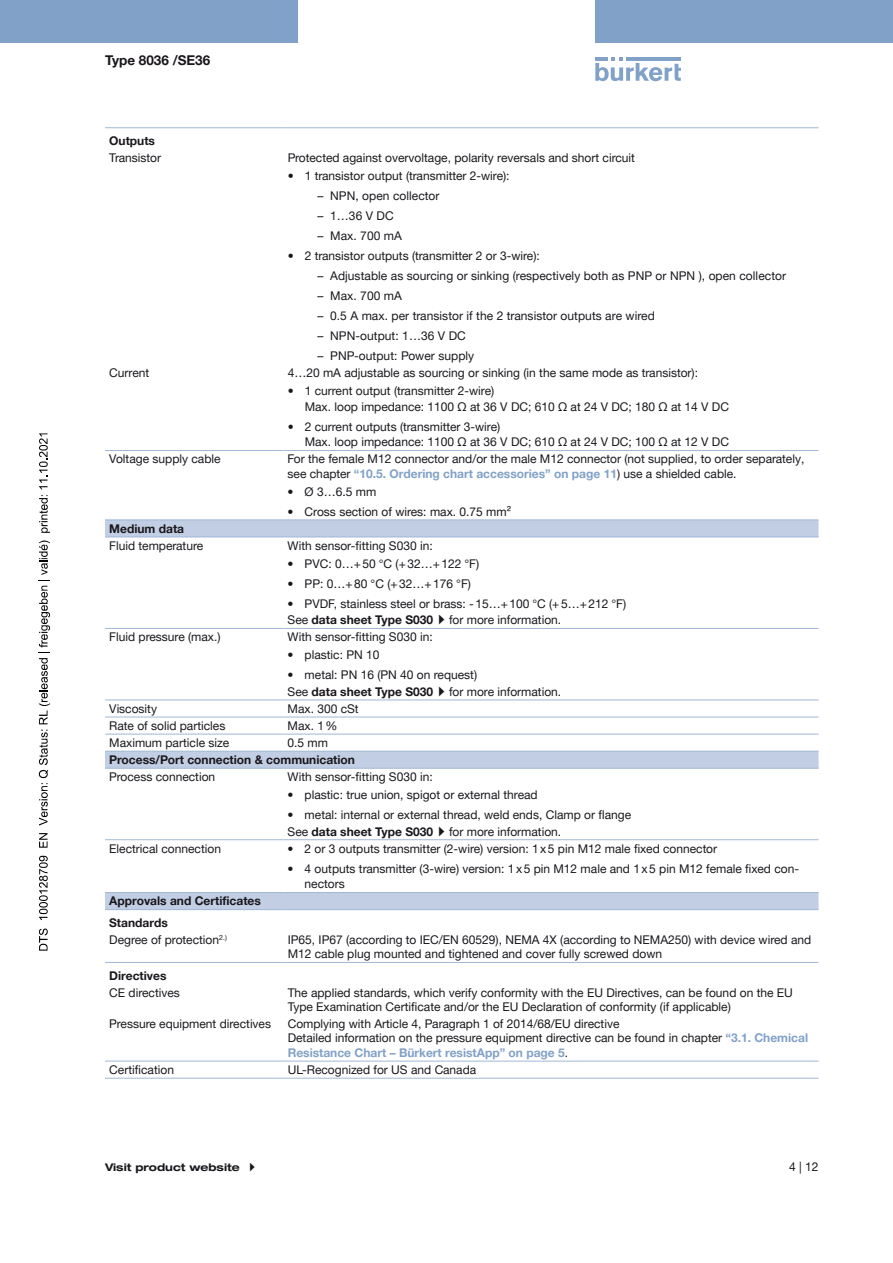
<style>
.page{position:relative;width:893px;height:1263px;background:#fff}
.page>*{position:absolute;margin:0;border:0;box-sizing:border-box;transform-origin:0 0}
.t1{font:700 13.5px "Helvetica Neue LTW1 G";color:#1a171c}
.t2{font:12px/14.4px "Helvetica Neue LTW1 G";color:#1a171c}
.t3{font:700 12px/21.3px "Helvetica Neue LTW1 G";color:#1a171c}
.t4{font:700 expanded 10.5px "Helvetica Neue LTW1 G";color:#1a171c}
.s1{font-weight:700;color:#81a1c8}
.s2{font-weight:700}
</style>
<div class="page">
<svg style="left:595px;top:57px;width:86px;height:24px"></svg>
<hr style="left:626px;top:57px;width:55px;height:4px;background:#81a1c8">
<div style="left:0;top:0;width:298px;height:42px;background:#81a1c8"></div>
<div style="left:595px;top:0;width:298px;height:42px;background:#81a1c8"></div>
<svg style="left:105px;top:521px;width:714px;height:388px"></svg>
<hr style="left:105px;top:1061px;width:178px;height:1px;background:#a1b7d6">
<hr style="left:283px;top:1061px;width:536px;height:1px;background:#a1b7d6">
<hr style="left:105px;top:700px;width:178px;height:1px;background:#a1b7d6">
<hr style="left:283px;top:700px;width:536px;height:1px;background:#a1b7d6">
<hr style="left:105px;top:751px;width:178px;height:1px;background:#a1b7d6">
<hr style="left:283px;top:751px;width:536px;height:1px;background:#a1b7d6">
<hr style="left:105px;top:768px;width:178px;height:1px;background:#a1b7d6">
<hr style="left:283px;top:768px;width:536px;height:1px;background:#a1b7d6">
<hr style="left:105px;top:520px;width:178px;height:1px;background:#a1b7d6">
<hr style="left:283px;top:520px;width:536px;height:1px;background:#a1b7d6">
<hr style="left:105px;top:537px;width:178px;height:1px;background:#a1b7d6">
<hr style="left:283px;top:537px;width:536px;height:1px;background:#a1b7d6">
<hr style="left:105px;top:892px;width:178px;height:1px;background:#a1b7d6">
<hr style="left:283px;top:892px;width:536px;height:1px;background:#a1b7d6">
<hr style="left:105px;top:909px;width:178px;height:1px;background:#a1b7d6">
<hr style="left:283px;top:909px;width:536px;height:1px;background:#a1b7d6">
<hr style="left:105px;top:1078px;width:178px;height:1px;background:#a1b7d6">
<hr style="left:283px;top:1078px;width:536px;height:1px;background:#a1b7d6">
<hr style="left:105px;top:962px;width:178px;height:1px;background:#a1b7d6">
<hr style="left:283px;top:962px;width:536px;height:1px;background:#a1b7d6">
<hr style="left:105px;top:450px;width:178px;height:1px;background:#a1b7d6">
<hr style="left:283px;top:450px;width:536px;height:1px;background:#a1b7d6">
<hr style="left:105px;top:127px;width:178px;height:1px;background:#a1b7d6">
<hr style="left:283px;top:127px;width:536px;height:1px;background:#a1b7d6">
<hr style="left:105px;top:628px;width:178px;height:1px;background:#a1b7d6">
<hr style="left:283px;top:628px;width:536px;height:1px;background:#a1b7d6">
<hr style="left:105px;top:717px;width:178px;height:1px;background:#a1b7d6">
<hr style="left:283px;top:717px;width:536px;height:1px;background:#a1b7d6">
<hr style="left:105px;top:734px;width:178px;height:1px;background:#a1b7d6">
<hr style="left:283px;top:734px;width:536px;height:1px;background:#a1b7d6">
<hr style="left:105px;top:839px;width:178px;height:1px;background:#a1b7d6">
<hr style="left:283px;top:839px;width:536px;height:1px;background:#a1b7d6">
<svg style="left:39px;top:928px;width:9px;height:23px"></svg>
<svg style="left:39px;top:856px;width:9px;height:64px"></svg>
<svg style="left:39px;top:833px;width:9px;height:15px"></svg>
<svg style="left:39px;top:540px;width:11px;height:285px"></svg>
<svg style="left:39px;top:495px;width:11px;height:38px"></svg>
<svg style="left:39px;top:433px;width:9px;height:56px"></svg>
<svg style="left:439px;top:615px;width:5px;height:10px"></svg>
<svg style="left:439px;top:686px;width:5px;height:10px"></svg>
<svg style="left:439px;top:826px;width:5px;height:10px"></svg>
<p class="t1" style="left:105px;top:52px;width:107px">Type 8036 /SE36</p>
<p class="t3" style="left:109px;top:130px;width:47px">Outputs</p>
<p class="t2" style="left:109px;top:150px;width:53px">Transistor</p>
<p class="t2" style="left:288px;top:150px;width:349px">Protected against overvoltage, polarity reversals and short circuit</p>
<p class="t2" style="left:288px;top:168px;width:223px">• 1 transistor output (transmitter 2-wire):</p>
<p class="t2" style="left:317px;top:188px;width:124px">– NPN, open collector</p>
<p class="t2" style="left:317px;top:208px;width:78px">– 1…36 V DC</p>
<p class="t2" style="left:317px;top:228px;width:86px">– Max. 700 mA</p>
<p class="t2" style="left:288px;top:248px;width:254px">• 2 transistor outputs (transmitter 2 or 3-wire):</p>
<p class="t2" style="left:317px;top:268px;width:470px">– Adjustable as sourcing or sinking (respectively both as PNP or NPN ), open collector</p>
<p class="t2" style="left:317px;top:288px;width:86px">– Max. 700 mA</p>
<p class="t2" style="left:317px;top:308px;width:339px">– 0.5 A max. per transistor if the 2 transistor outputs are wired</p>
<p class="t2" style="left:317px;top:328px;width:150px">– NPN-output: 1…36 V DC</p>
<p class="t2" style="left:317px;top:348px;width:158px">– PNP-output: Power supply</p>
<p class="t2" style="left:109px;top:365px;width:42px">Current</p>
<p class="t2" style="left:288px;top:365px;width:412px">4…20 mA adjustable as sourcing or sinking (in the same mode as transistor):</p>
<p class="t2" style="left:305px;top:383px;width:426px;line-height:15.8px;text-indent:-17px">• 1 current output (transmitter 2-wire)<br>Max. loop impedance: 1100 Ω at 36 V DC; 610 Ω at 24 V DC; 180 Ω at 14 V DC</p>
<p class="t2" style="left:305px;top:418px;width:426px;line-height:15.8px;text-indent:-17px">• 2 current outputs (transmitter 3-wire)<br>Max. loop impedance: 1100 Ω at 36 V DC; 610 Ω at 24 V DC; 100 Ω at 12 V DC</p>
<p class="t2" style="left:109px;top:452px;width:113px">Voltage supply cable</p>
<p class="t2" style="left:288px;top:452px;width:518px">For the female M12 connector and/or the male M12 connector (not supplied, to order separately, see chapter <span class="s1">“10.5. Ordering chart accessories” on page 11</span>) use a shielded cable.</p>
<p class="t2" style="left:288px;top:484px;width:90px">• Ø 3…6.5 mm</p>
<p class="t2" style="left:288px;top:504px;width:225px">• Cross section of wires: max. 0.75 mm²</p>
<p class="t3" style="left:109px;top:518px;width:76px">Medium data</p>
<p class="t2" style="left:109px;top:538px;width:96px">Fluid temperature</p>
<p class="t2" style="left:288px;top:538px;width:147px">With sensor-fitting S030 in:</p>
<p class="t2" style="left:288px;top:556px;width:193px">• PVC: 0…+50 °C (+32…+122 °F)</p>
<p class="t2" style="left:288px;top:576px;width:185px">• PP: 0…+80 °C (+32…+176 °F)</p>
<p class="t2" style="left:288px;top:595px;width:340px;line-height:16.5px">• PVDF, stainless steel or brass: -15…+100 °C (+5…+212 °F)<br>See <span class="s2">data sheet Type S030</span></p>
<p class="t2" style="left:449px;top:613px;width:114px">for more information.</p>
<p class="t2" style="left:109px;top:630px;width:113px">Fluid pressure (max.)</p>
<p class="t2" style="left:288px;top:630px;width:147px">With sensor-fitting S030 in:</p>
<p class="t2" style="left:288px;top:648px;width:93px">• plastic: PN 10</p>
<p class="t2" style="left:288px;top:667px;width:191px;line-height:16.5px">• metal: PN 16 (PN 40 on request)<br>See <span class="s2">data sheet Type S030</span></p>
<p class="t2" style="left:449px;top:684px;width:114px">for more information.</p>
<p class="t2" style="left:109px;top:701px;width:49px">Viscosity</p>
<p class="t2" style="left:288px;top:701px;width:73px">Max. 300 cSt</p>
<p class="t2" style="left:109px;top:718px;width:118px">Rate of solid particles</p>
<p class="t2" style="left:288px;top:718px;width:51px">Max. 1%</p>
<p class="t2" style="left:109px;top:735px;width:121px">Maximum particle size</p>
<p class="t2" style="left:288px;top:735px;width:42px">0.5 mm</p>
<p class="t3" style="left:109px;top:749px;width:247px">Process/Port connection &amp; communication</p>
<p class="t2" style="left:109px;top:769px;width:107px">Process connection</p>
<p class="t2" style="left:288px;top:769px;width:147px">With sensor-fitting S030 in:</p>
<p class="t2" style="left:288px;top:787px;width:252px">• plastic: true union, spigot or external thread</p>
<p class="t2" style="left:288px;top:806px;width:345px;line-height:16.5px">• metal: internal or external thread, weld ends, Clamp or flange<br>See <span class="s2">data sheet Type S030</span></p>
<p class="t2" style="left:449px;top:824px;width:114px">for more information.</p>
<p class="t2" style="left:109px;top:841px;width:113px">Electrical connection</p>
<p class="t2" style="left:288px;top:841px;width:431px">• 2 or 3 outputs transmitter (2-wire) version: 1x5 pin M12 male fixed connector</p>
<p class="t2" style="left:305px;top:860px;width:496px;line-height:15.8px;text-indent:-17px">• 4 outputs transmitter (3-wire) version: 1x5 pin M12 male and 1x5 pin M12 female fixed con&shy;nectors</p>
<p class="t3" style="left:109px;top:890px;width:153px">Approvals and Certificates<br>Standards</p>
<p class="t2" style="left:109px;top:932px;width:119px">Degree of protection<sup>2.)</sup></p>
<p class="t2" style="left:288px;top:932px;width:525px">IP65, IP67 (according to IEC/EN 60529), NEMA 4X (according to NEMA250) with device wired and<br>M12 cable plug mounted and tightened and cover fully screwed down</p>
<p class="t3" style="left:109px;top:964px;width:59px">Directives</p>
<p class="t2" style="left:109px;top:985px;width:72px">CE directives</p>
<p class="t2" style="left:288px;top:985px;width:507px">The applied standards, which verify conformity with the EU Directives, can be found on the EU<br>Type Examination Certificate and/or the EU Declaration of conformity (if applicable)</p>
<p class="t2" style="left:109px;top:1016px;width:163px">Pressure equipment directives</p>
<p class="t2" style="left:288px;top:1016px;width:522px">Complying with Article 4, Paragraph 1 of 2014/68/EU directive<br>Detailed information on the pressure equipment directive can be found in chapter <span class="s1">“3.1. Chemical<br>Resistance Chart – Bürkert resistApp” on page 5</span>.</p>
<p class="t2" style="left:109px;top:1062px;width:66px">Certification</p>
<p class="t2" style="left:288px;top:1062px;width:190px">UL-Recognized for US and Canada</p>
<p class="t4" style="left:105px;top:1161px;width:136px">Visit product website</p>
<p class="t2" style="left:789px;top:1159px;width:31px">4 | 12</p>
</div>
